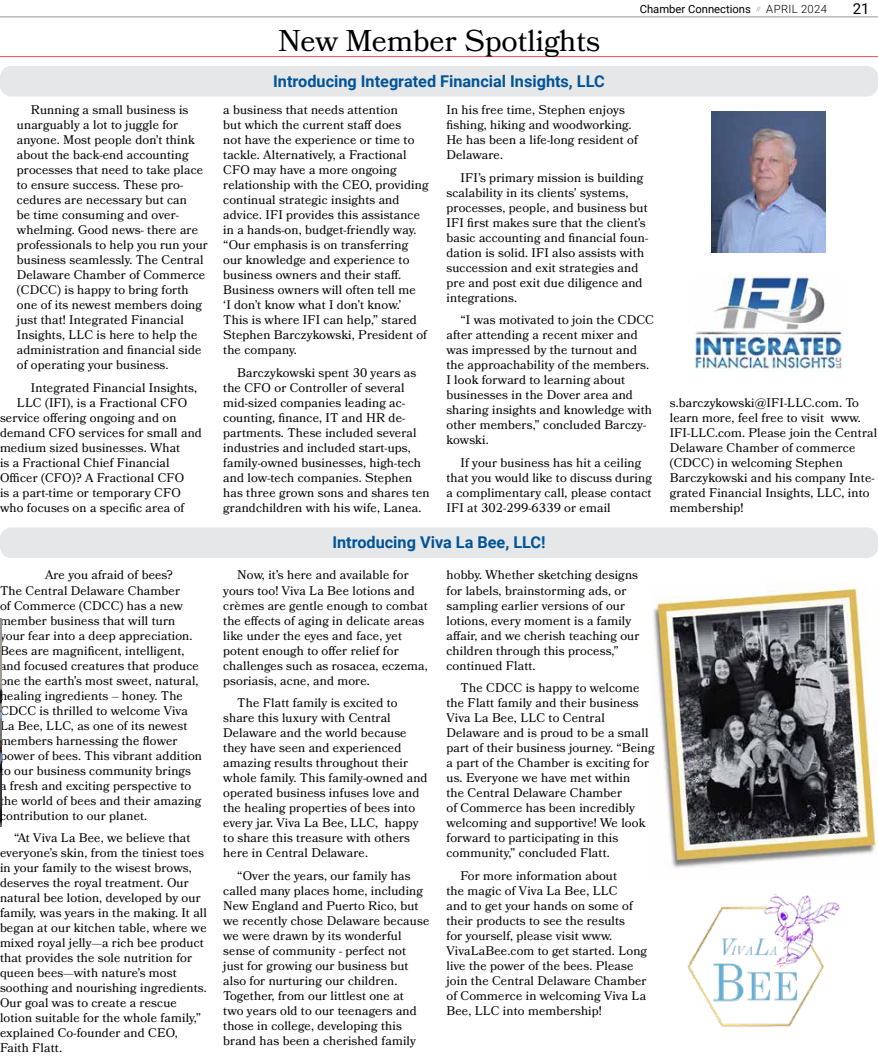
<style>
.page{position:relative;width:878px;height:1058px;background:#fff}
.page>*{position:absolute;margin:0;border:0;box-sizing:border-box;transform-origin:0 0}
.t1{font:30px "Bookmania";color:#000}
.t2{font:700 16.25px "Roboto";color:#005499}
.t3{font:15px "Roboto";color:#000}
.t4{font:12.5px/15px "Bookmania";letter-spacing:.01em;color:#000}
.t5{font:11.25px "Roboto";color:#000}
.s1{font-weight:300}
</style>
<div class="page">
<hr style="left:0;top:17px;width:878px;height:1px;background:#939598">
<hr style="left:0;top:56px;width:878px;height:1px;background:#f04e58">
<div style="left:0;top:66px;width:878px;height:31px;background:#e6e7e8;border-radius:11px"></div>
<img style="left:694px;top:274px;width:148px;height:97px">
<img style="left:712px;top:111px;width:113px;height:142px">
<img style="left:687px;top:894px;width:153px;height:133px">
<img style="left:653px;top:582px;width:225px;height:287px">
<div style="left:0;top:527px;width:878px;height:31px;background:#e6e7e8;border-radius:11px"></div>
<img style="left:0;top:619px;width:2px;height:207px">
<p class="t4" style="left:17px;top:102px;width:192px;text-indent:14px">Running a small business is unarguably a lot to juggle for anyone. Most people don’t think about the back-end accounting processes that need to take place to ensure success. These pro&shy;cedures are necessary but can<br>be time consuming and over&shy;whelming. Good news- there are professionals to help you run your business seamlessly. The Central<br>Delaware Chamber of Commerce (CDCC) is happy to bring forth one of its newest members doing just that! Integrated Financial<br>Insights, LLC is here to help the administration and financial side of operating your business.</p>
<p class="t4" style="left:31px;top:380px;width:168px">Integrated Financial Insights,</p>
<p class="t4" style="left:17px;top:395px;width:172px">LLC (IFI), is a Fractional CFO</p>
<p class="t4" style="left:0;top:410px;width:178px">service offering ongoing and on</p>
<p class="t4" style="left:0;top:425px;width:203px">demand CFO services for small and</p>
<p class="t4" style="left:0;top:440px;width:182px">medium sized businesses. What</p>
<p class="t4" style="left:0;top:455px;width:171px">is a Fractional Chief Financial</p>
<p class="t4" style="left:0;top:470px;width:186px">Officer (CFO)? A Fractional CFO</p>
<p class="t4" style="left:0;top:485px;width:182px">is a part-time or temporary CFO</p>
<p class="t4" style="left:0;top:500px;width:186px">who focuses on a specific area of</p>
<p class="t4" style="left:0;top:567px;width:203px;text-indent:45px">Are you afraid of bees?<br>The Central Delaware Chamber<br>of Commerce (CDCC) has a new member business that will turn your fear into a deep appreciation.<br>Bees are magnificent, intelligent, and focused creatures that produce one the earth’s most sweet, natural, healing ingredients – honey. The<br>CDCC is thrilled to welcome Viva<br>La Bee, LLC, as one of its newest members harnessing the flower power of bees. This vibrant addition to our business community brings<br>a fresh and exciting perspective to the world of bees and their amazing contribution to our planet.</p>
<p class="t4" style="left:0;top:830px;width:208px;text-indent:14px">“At Viva La Bee, we believe that everyone’s skin, from the tiniest toes in your family to the wisest brows, deserves the royal treatment. Our natural bee lotion, developed by our family, was years in the making. It all began at our kitchen table, where we mixed royal jelly—a rich bee product that provides the sole nutrition for queen bees—with nature’s most soothing and nourishing ingredients.<br>Our goal was to create a rescue lotion suitable for the whole family,” explained Co-founder and CEO, Faith Flatt.</p>
<h1 class="t1" style="left:278px;top:23px;width:323px">New Member Spotlights</h1>
<h2 class="t2" style="left:273px;top:69px;width:333px">Introducing Integrated Financial Insights, LLC</h2>
<p class="t5" style="left:639px;top:1px;width:189px">Chamber Connections <sup>//</sup> <span class="s1">APRIL 2024</span></p>
<p class="t3" style="left:852px;top:-2px;width:18px">21</p>
<p class="t4" style="left:223px;top:102px;width:207px">a business that needs attention<br>but which the current staff does<br>not have the experience or time to tackle. Alternatively, a Fractional<br>CFO may have a more ongoing relationship with the CEO, providing continual strategic insights and advice. IFI provides this assistance in a hands-on, budget-friendly way. “Our emphasis is on transferring our knowledge and experience to business owners and their staff.<br>Business owners will often tell me<br>‘I don’t know what I don’t know.’<br>This is where IFI can help,” stared<br>Stephen Barczykowski, President of the company.</p>
<p class="t4" style="left:223px;top:365px;width:208px;text-indent:14px">Barczykowski spent 30 years as the CFO or Controller of several mid-sized companies leading ac&shy;counting, finance, IT and HR de&shy;partments. These included several industries and included start-ups, family-owned businesses, high-tech and low-tech companies. Stephen has three grown sons and shares ten grandchildren with his wife, Lanea.</p>
<p class="t4" style="left:446px;top:102px;width:193px">In his free time, Stephen enjoys fishing, hiking and woodworking.<br>He has been a life-long resident of<br>Delaware.</p>
<p class="t4" style="left:446px;top:170px;width:203px;text-indent:14px">IFI’s primary mission is building scalability in its clients’ systems, processes, people, and business but IFI first makes sure that the client’s basic accounting and financial foun&shy;dation is solid. IFI also assists with succession and exit strategies and pre and post exit due diligence and integrations.</p>
<p class="t4" style="left:446px;top:312px;width:209px;text-indent:14px">“I was motivated to join the CDCC after attending a recent mixer and was impressed by the turnout and the approachability of the members.<br>I look forward to learning about businesses in the Dover area and sharing insights and knowledge with other members,” concluded Barczy&shy;kowski.</p>
<p class="t4" style="left:446px;top:455px;width:207px;text-indent:14px">If your business has hit a ceiling that you would like to discuss during a complimentary call, please contact IFI at 302-299-6339 or email</p>
<h2 class="t2" style="left:332px;top:531px;width:215px">Introducing Viva La Bee, LLC!</h2>
<p class="t4" style="left:223px;top:567px;width:206px;text-indent:14px">Now, it’s here and available for yours too! Viva La Bee lotions and crèmes are gentle enough to combat the effects of aging in delicate areas like under the eyes and face, yet potent enough to offer relief for challenges such as rosacea, eczema, psoriasis, acne, and more.</p>
<p class="t4" style="left:223px;top:695px;width:206px;text-indent:14px">The Flatt family is excited to share this luxury with Central<br>Delaware and the world because they have seen and experienced amazing results throughout their whole family. This family-owned and operated business infuses love and the healing properties of bees into every jar. Viva La Bee, LLC, happy to share this treasure with others here in Central Delaware.</p>
<p class="t4" style="left:223px;top:867px;width:208px;text-indent:14px">“Over the years, our family has called many places home, including<br>New England and Puerto Rico, but we recently chose Delaware because we were drawn by its wonderful sense of community - perfect not just for growing our business but also for nurturing our children.<br>Together, from our littlest one at<br>two years old to our teenagers and those in college, developing this brand has been a cherished family</p>
<p class="t4" style="left:446px;top:567px;width:194px">hobby. Whether sketching designs for labels, brainstorming ads, or sampling earlier versions of our lotions, every moment is a family affair, and we cherish teaching our children through this process,” continued Flatt.</p>
<p class="t4" style="left:446px;top:680px;width:210px;text-indent:14px">The CDCC is happy to welcome the Flatt family and their business<br>Viva La Bee, LLC to Central<br>Delaware and is proud to be a small part of their business journey. “Being a part of the Chamber is exciting for us. Everyone we have met within<br>the Central Delaware Chamber<br>of Commerce has been incredibly welcoming and supportive! We look forward to participating in this community,” concluded Flatt.</p>
<p class="t4" style="left:446px;top:867px;width:202px;text-indent:14px">For more information about<br>the magic of Viva La Bee, LLC<br>and to get your hands on some of their products to see the results<br>for yourself, please visit www.<br>VivaLaBee.com to get started. Long live the power of the bees. Please join the Central Delaware Chamber of Commerce in welcoming Viva La<br>Bee, LLC into membership!</p>
<p class="t4" style="left:669px;top:395px;width:209px">s.barczykowski@IFI-LLC.com. To learn more, feel free to visit www.<br>IFI-LLC.com. Please join the Central<br>Delaware Chamber of commerce (CDCC) in welcoming Stephen<br>Barczykowski and his company Inte&shy;grated Financial Insights, LLC, into membership!</p>
</div>
